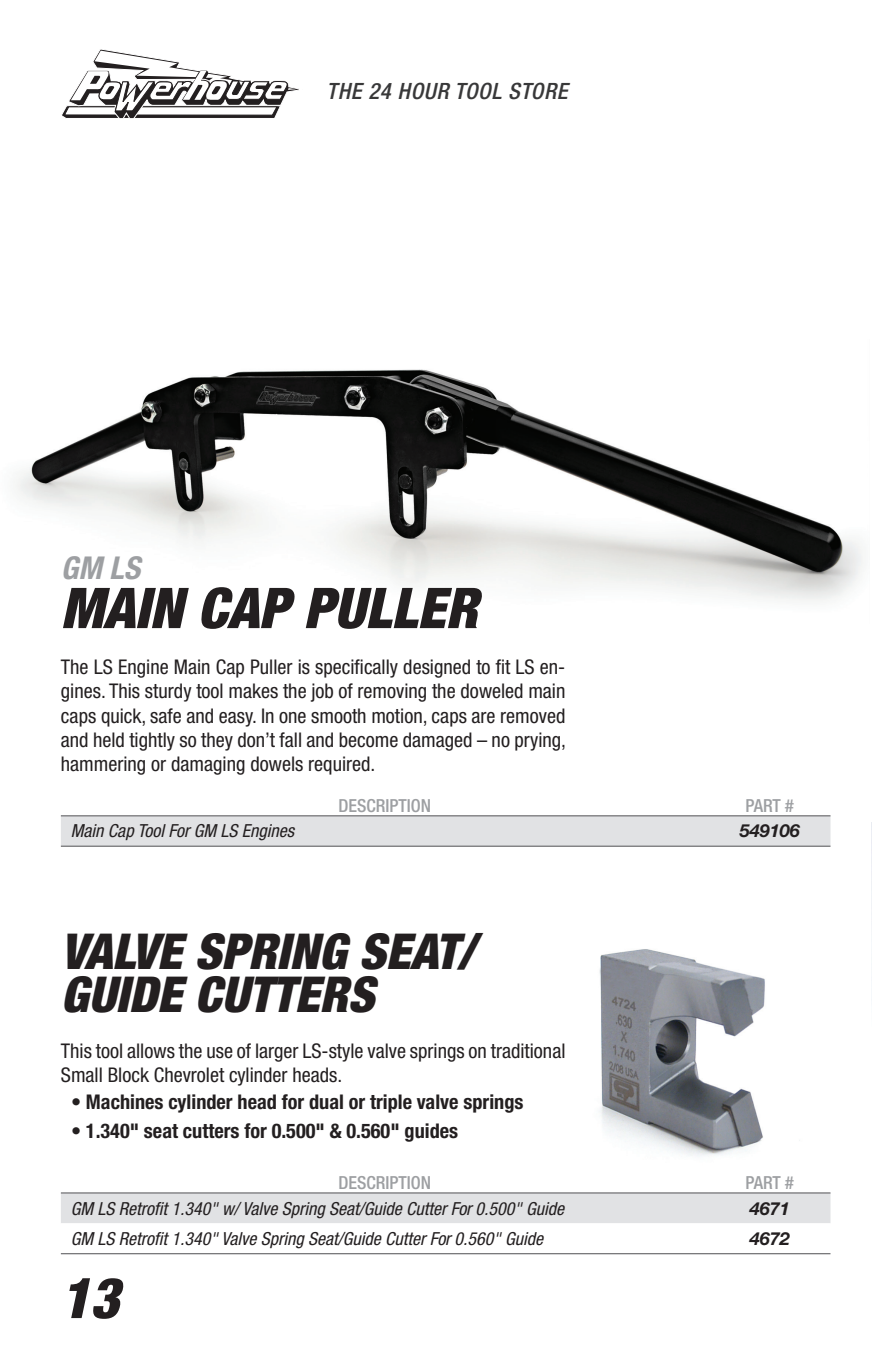
<style>
.page{position:relative;width:872px;height:1358px;background:#fff}
.page>*{position:absolute;margin:0;border:0;box-sizing:border-box;transform-origin:0 0}
.t1{font:italic 900 condensed 56.25px "Helvetica Neue LT Std";color:#231f20}
.t2{font:italic 900 condensed 49.5px/42.8px "Helvetica Neue LT Std";color:#231f20}
.t3{font:italic 700 condensed 31.5px "Helvetica Neue LT Std";color:#9d9fa2}
.t4{font:italic 500 condensed 22.5px "Helvetica Neue LT Std";letter-spacing:.03em;color:#383839}
.t5{font:condensed 20.25px/24.3px "Helvetica Neue LT Std";color:#231f20;text-align:justify}
.t6{font:700 condensed 20.25px "Helvetica Neue LT Std";color:#231f20}
.t7{font:italic condensed 18px "Helvetica Neue LT Std";color:#231f20}
.t8{font:500 condensed 18px "Helvetica Neue LT Std";color:#9d9fa2}
.t9{font:italic 700 18px "Helvetica Neue LT Std";color:#231f20}
</style>
<div class="page">
<img style="left:871px;top:825px;width:1px;height:175px">
<img style="left:599px;top:949px;width:232px;height:247px">
<img style="left:16px;top:369px;width:847px;height:232px">
<svg style="left:61px;top:49px;width:238px;height:70px"></svg>
<div style="left:61px;top:816px;width:769px;height:30px;background:#e1e2e4"></div>
<hr style="left:61px;top:815px;width:648px;height:1px;background:#636366">
<hr style="left:709px;top:815px;width:121px;height:1px;background:#636366">
<hr style="left:61px;top:846px;width:648px;height:1px;background:#636366">
<hr style="left:709px;top:846px;width:121px;height:1px;background:#636366">
<div style="left:61px;top:1193px;width:769px;height:30px;background:#e1e2e4"></div>
<hr style="left:61px;top:1192px;width:648px;height:1px;background:#636366">
<hr style="left:709px;top:1192px;width:121px;height:1px;background:#636366">
<hr style="left:61px;top:1253px;width:648px;height:1px;background:#636366">
<hr style="left:709px;top:1253px;width:121px;height:1px;background:#636366">
<h3 class="t3" style="left:61px;top:549px;width:81px">GM LS</h3>
<p class="t4" style="left:327px;top:77px;width:243px">THE 24 HOUR TOOL STORE</p>
<h1 class="t1" style="left:61px;top:573px;width:418px">MAIN CAP PULLER</h1>
<p class="t5" style="left:61px;top:655px;width:507px">The LS Engine Main Cap Puller is specifically designed to fit LS en&shy;gines. This sturdy tool makes the job of removing the doweled main caps quick, safe and easy. In one smooth motion, caps are removed and held tightly so they don’t fall and become damaged – no prying, hammering or damaging dowels required.</p>
<p class="t8" style="left:339px;top:795px;width:94px">DESCRIPTION</p>
<p class="t8" style="left:745px;top:795px;width:50px">PART #</p>
<p class="t7" style="left:71px;top:821px;width:225px">Main Cap Tool For GM LS Engines</p>
<p class="t9" style="left:740px;top:820px;width:62px">549106</p>
<h2 class="t2" style="left:61px;top:930px;width:415px">VALVE SPRING SEAT/<br>GUIDE CUTTERS</h2>
<p class="t5" style="left:61px;top:1038px;width:506px">This tool allows the use of larger LS-style valve springs on traditional<br>Small Block Chevrolet cylinder heads.</p>
<p class="t6" style="left:71px;top:1090px;width:454px">• Machines cylinder head for dual or triple valve springs</p>
<p class="t6" style="left:71px;top:1118px;width:389px">• 1.340" seat cutters for 0.500" &amp; 0.560" guides</p>
<p class="t8" style="left:339px;top:1172px;width:94px">DESCRIPTION</p>
<p class="t8" style="left:745px;top:1172px;width:50px">PART #</p>
<p class="t7" style="left:71px;top:1198px;width:495px">GM LS Retrofit 1.340" w/ Valve Spring Seat/Guide Cutter For 0.500" Guide</p>
<p class="t9" style="left:750px;top:1197px;width:42px">4671</p>
<p class="t7" style="left:71px;top:1228px;width:474px">GM LS Retrofit 1.340" Valve Spring Seat/Guide Cutter For 0.560" Guide</p>
<p class="t9" style="left:750px;top:1227px;width:42px">4672</p>
<h1 class="t1" style="left:61px;top:1263px;width:60px">13</h1>
</div>
